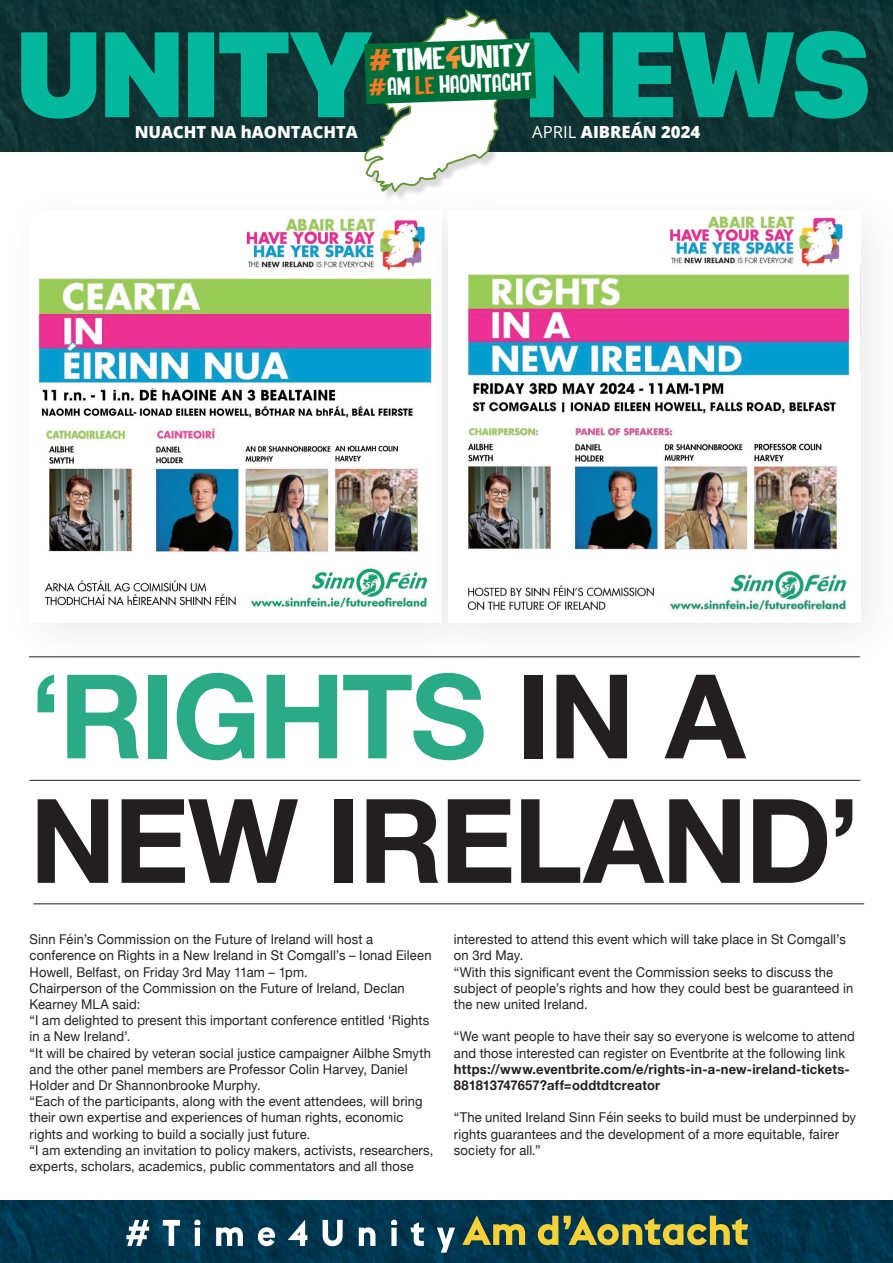
<style>
.page{position:relative;width:893px;height:1263px;background:#fff}
.page>*{position:absolute;margin:0;border:0;box-sizing:border-box;transform-origin:0 0}
.t1{font:700 117px/124.5px "Helvetica Neue";letter-spacing:-.025em;color:#231f20}
.t2{font:800 16.8px "Open Sans";color:#fff}
.t3{font:800 16.5px "Open Sans";color:#fff}
.t4{font:14.55px "Cheap Potatoes";color:#fff;scale:1.1 1}
.t5{font:13.5px/16.2px "Helvetica Neue";letter-spacing:.01em;color:#231f20;scale:.96 1}
.t6{font:700 13.5px/16.2px "Helvetica Neue";letter-spacing:.015em;color:#231f20;scale:.96 1}
.t7{font:11.55px "Cheap Potatoes";color:#fff}
.s1{color:#f47927}
.s2{color:#f79437}
.s3{font-weight:400}
.s4{color:#2aaa85}
</style>
<div class="page">
<img style="left:0;top:0;width:893px;height:152px">
<img style="left:0;top:1201px;width:893px;height:62px">
<svg style="left:21px;top:31px;width:847px;height:88px;background:#078776"></svg>
<svg style="left:363px;top:11px;width:173px;height:172px"></svg>
<svg style="left:126px;top:1219px;width:329px;height:34px"></svg>
<svg style="left:462px;top:1215px;width:286px;height:30px;background:#647544"></svg>
<img style="left:38px;top:218px;width:383px;height:390px">
<div style="left:421px;top:183px;width:472px;height:488px;background:#231f20;opacity:.09"></div>
<img style="left:449px;top:211px;width:411px;height:411px">
<hr style="left:30px;top:780px;width:830px;height:1px;background:#231f20">
<hr style="left:33px;top:903px;width:831px;height:1px;background:#231f20">
<hr style="left:29px;top:656px;width:831px;height:1px;background:#231f20">
<p class="t4" style="left:369px;top:53px;width:149px;rotate:-2deg"><span class="s1">#</span>Time<span class="s2">4</span>Unity</p>
<p class="t7" style="left:369px;top:81px;width:165px;rotate:-2deg"><span class="s1">#</span>AM <span class="s1">LE</span> hAONTACHT</p>
<p class="t3" style="left:135px;top:119px;width:225px">NUACHT NA hAONTACHTA</p>
<p class="t2" style="left:532px;top:119px;width:170px"><span class="s3">APRIL</span> AIBREÁN 2024</p>
<h1 class="t1" style="left:30px;top:657px;width:832px"><span class="s4">‘RIGHTS</span> IN A<br>NEW IRELAND’</h1>
<p class="t5" style="left:30px;top:932px;width:422px">Sinn Féin’s Commission on the Future of Ireland will host a conference on Rights in a New Ireland in St Comgall’s – Ionad Eileen Howell, Belfast, on Friday 3rd May 11am – 1pm.<br>Chairperson of the Commission on the Future of Ireland, Declan Kearney MLA said:<br>“I am delighted to present this important conference entitled ‘Rights in a New Ireland’.<br>“It will be chaired by veteran social justice campaigner Ailbhe Smyth and the other panel members are Professor Colin Harvey, Daniel Holder and Dr Shannonbrooke Murphy.<br>“Each of the participants, along with the event attendees, will bring their own expertise and experiences of human rights, economic rights and working to build a socially just future.<br>“I am extending an invitation to policy makers, activists, researchers, experts, scholars, academics, public commentators and all those</p>
<p class="t5" style="left:454px;top:932px;width:417px">interested to attend this event which will take place in St Comgall’s on 3rd May.<br>“With this significant event the Commission seeks to discuss the subject of people’s rights and how they could best be guaranteed in the new united Ireland.</p>
<p class="t5" style="left:454px;top:1029px;width:419px">“We want people to have their say so everyone is welcome to attend and those interested can register on Eventbrite at the following link</p>
<p class="t6" style="left:454px;top:1061px;width:414px">https://www.eventbrite.com/e/rights-in-a-new-ireland-tickets-<br>881813747657?aff=oddtdtcreator</p>
<p class="t5" style="left:454px;top:1110px;width:420px">“The united Ireland Sinn Féin seeks to build must be underpinned by rights guarantees and the development of a more equitable, fairer society for all.”</p>
</div>
